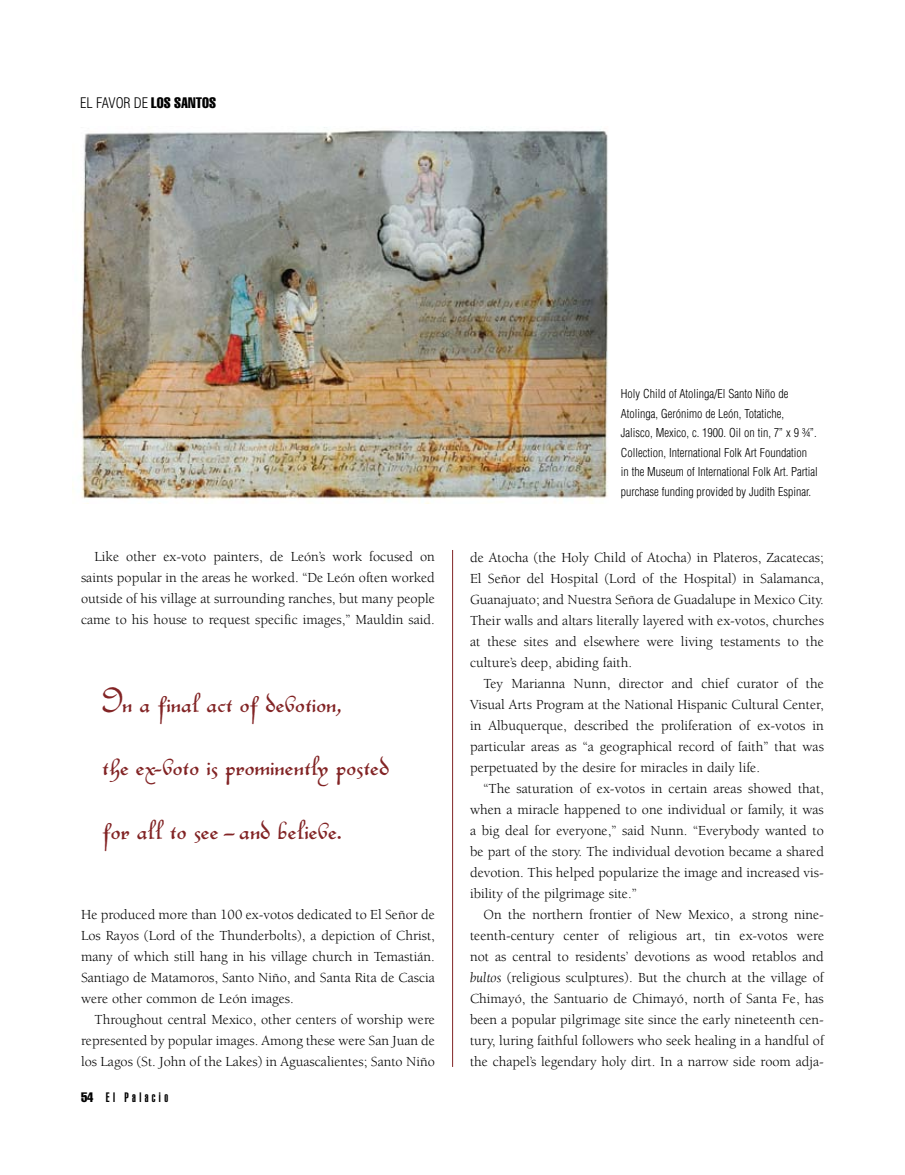
<style>
.page{position:relative;width:905px;height:1175px;background:#fff}
.page>*{position:absolute;margin:0;border:0;box-sizing:border-box;transform-origin:0 0}
.t1{font:45px/63px "Spanish Court Hand WF";color:#822425}
.t2{font:14.25px/21px "Berkeley";color:#000;text-align:justify}
.t3{font:300 condensed 14.25px "Helvetica";color:#000}
.t4{font:900 extra-condensed 13.5px "Helvetica";letter-spacing:.25em;color:#000}
.t5{font:300 condensed 12px/19.5px "Helvetica";color:#000}
.s1{font-weight:400;font-stretch:extra-condensed;font-size:15px}
.s2{font-weight:400}
.s3{font-style:italic}
</style>
<div class="page">
<img style="left:80px;top:127px;width:529px;height:376px">
<hr style="left:452px;top:550px;width:1px;height:516px;background:#822425">
<p class="t3" style="left:80px;top:95px;width:137px">El FavoR DE <span class="s1">LOS SANTOS</span></p>
<p class="t2" style="left:81px;top:546px;width:355px;text-indent:13px">Like other ex-voto painters, de León’s work focused on saints popular in the areas he worked. “De León often worked outside of his village at surrounding ranches, but many people came to his house to request specific images,” Mauldin said.</p>
<h1 class="t1" style="left:103px;top:673px;width:289px">In a final act of devotion,<br>the ex-voto is prominently posted for all to see—and believe.</h1>
<p class="t2" style="left:81px;top:903px;width:355px">He produced more than 100 ex-votos dedicated to El Señor de Los Rayos (Lord of the Thunderbolts), a depiction of Christ, many of which still hang in his village church in Temastián.<br>Santiago de Matamoros, Santo Niño, and Santa Rita de Cascia were other common de León images.</p>
<p class="t2" style="left:81px;top:1008px;width:355px;text-indent:13px">Throughout central Mexico, other centers of worship were represented by popular images. Among these were San Juan de los Lagos (St. John of the Lakes) in Aguascalientes; Santo Niño</p>
<p class="t4" style="left:81px;top:1089px;width:89px"><span class="s2">54</span> El Palacio</p>
<p class="t5" style="left:620px;top:384px;width:199px">Holy Child of Atolinga/El Santo Niño de Atolinga, Gerónimo de León, Totatiche, Jalisco, Mexico, c. 1900. Oil on tin, 7” x 9 ¾”.<br>Collection, International Folk Art Foundation in the Museum of International Folk Art. Partial purchase funding provided by Judith Espinar.</p>
<p class="t2" style="left:470px;top:547px;width:355px">de Atocha (the Holy Child of Atocha) in Plateros, Zacatecas; El Señor del Hospital (Lord of the Hospital) in Salamanca, Guanajuato; and Nuestra Señora de Guadalupe in Mexico City.<br>Their walls and altars literally layered with ex-votos, churches at these sites and elsewhere were living testaments to the culture’s deep, abiding faith.</p>
<p class="t2" style="left:470px;top:673px;width:355px;text-indent:13px">Tey Marianna Nunn, director and chief curator of the Visual Arts Program at the National Hispanic Cultural Center, in Albuquerque, described the proliferation of ex-votos in particular areas as “a geographical record of faith” that was perpetuated by the desire for miracles in daily life.</p>
<p class="t2" style="left:470px;top:778px;width:355px;text-indent:13px">“The saturation of ex-votos in certain areas showed that, when a miracle happened to one individual or family, it was a big deal for everyone,” said Nunn. “Everybody wanted to be part of the story. The individual devotion became a shared devotion. This helped popularize the image and increased vis&shy;ibility of the pilgrimage site.”</p>
<p class="t2" style="left:470px;top:904px;width:355px;text-indent:13px">On the northern frontier of New Mexico, a strong nine&shy;teenth-century center of religious art, tin ex-votos were not as central to residents’ devotions as wood retablos and <span class="s3">bultos</span> (religious sculptures). But the church at the village of Chimayó, the Santuario de Chimayó, north of Santa Fe, has been a popular pilgrimage site since the early nineteenth cen&shy;tury, luring faithful followers who seek healing in a handful of the chapel’s legendary holy dirt. In a narrow side room adja-</p>
</div>
